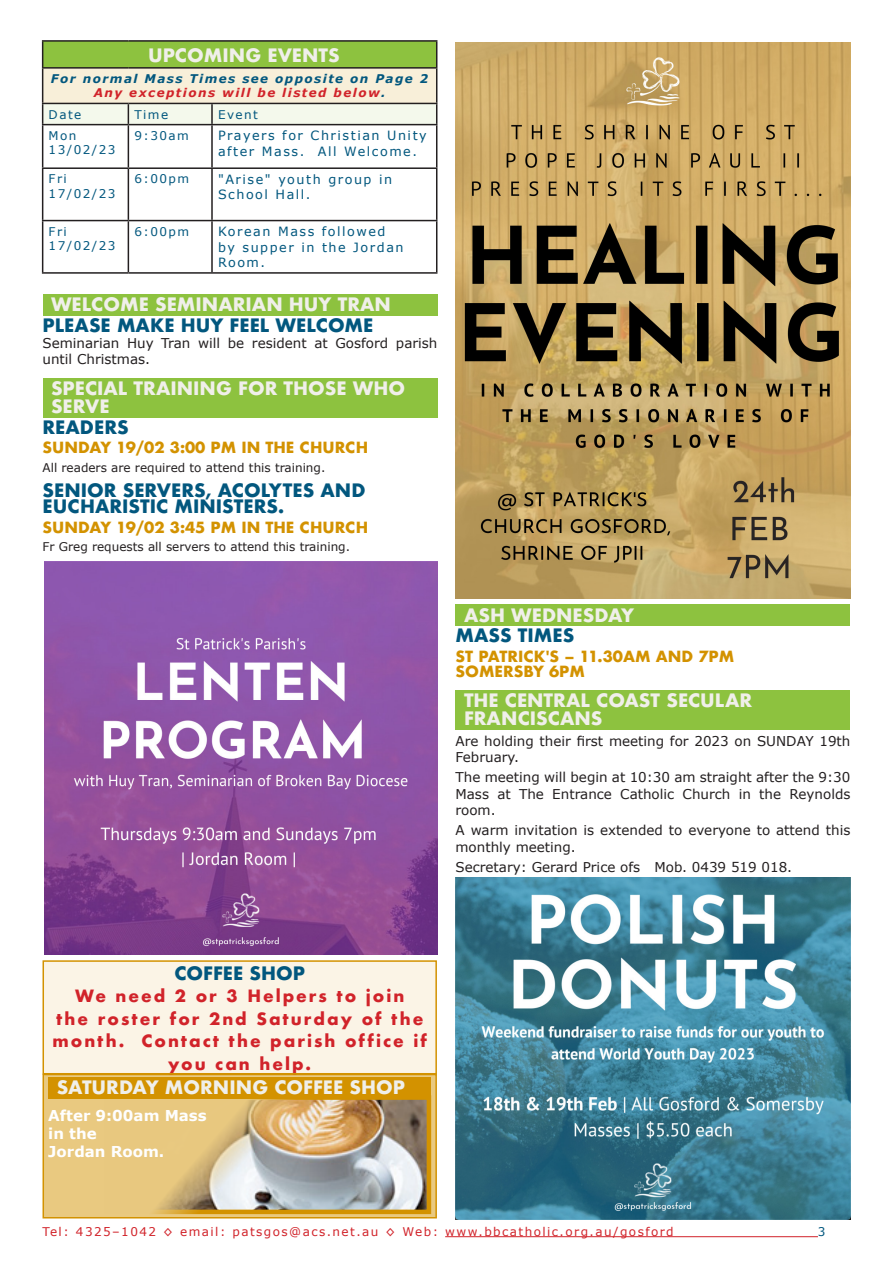
<style>
.page{position:relative;width:893px;height:1263px;background:#fff}
.page>*{position:absolute;margin:0;border:0;box-sizing:border-box;transform-origin:0 0}
.BULLETIN_SECTION_HEA{font:700 18px/18px "Futura";color:#f0efea}
.Heading_1_12pt_Blue{font:700 18px/16.5px "Futura";color:#02577e}
.Bulletin_Footer_RH_P{font:700 16.5px/22.5px "Futura";letter-spacing:.12em;color:#d1232a;text-align:center}
.SubHeading_3_10pt_Or{font:700 15px "Futura";color:#d39200}
.Bulletin_Body_Text_L{font:700 15px "Verdana";color:#fff}
.Body_Text_9pt{font:13.5px/16.2px "Verdana";color:#231f20}
.Bulletin_Footer_RH_P-2{font:12.75px/15.3px "Verdana";letter-spacing:.12em;color:#02577e}
.Body_Text_8pt{font:12px "Verdana";color:#231f20}
.t1{font:12px "Verdana";letter-spacing:.12em;color:#d1232a}
.Bulletin_Footer_RH_P-3{font:italic 700 12px/14.4px "Verdana";letter-spacing:.12em;color:#02577e;text-align:center}
.Bulletin_Footer_RH_P-4{font:12px/14.4px "Verdana";letter-spacing:.12em;color:#02577e}
.s1{color:#d1232a}
</style>
<div class="page">
<hr style="left:445px;top:1236px;width:373px;height:1px;background:#d1232a">
<div style="left:43px;top:294px;width:394px;height:21px;background:#8dc23f"></div>
<div style="left:43px;top:378px;width:394px;height:39px;background:#8dc23f"></div>
<div style="left:455px;top:605px;width:395px;height:21px;background:#8dc23f"></div>
<div style="left:455px;top:690px;width:395px;height:40px;background:#8dc23f"></div>
<div style="left:43px;top:41px;width:394px;height:27px;background:#8dc23f"></div>
<div style="left:43px;top:68px;width:394px;height:35px;background:#f8efd9"></div>
<hr style="left:42px;top:40px;width:86px;height:2px;background:#231f20">
<svg style="left:42px;top:42px;width:1px;height:25px"></svg>
<hr style="left:128px;top:40px;width:84px;height:2px;background:#231f20">
<hr style="left:212px;top:40px;width:225px;height:2px;background:#231f20">
<svg style="left:436px;top:42px;width:1px;height:25px"></svg>
<hr style="left:42px;top:67px;width:86px;height:2px;background:#231f20">
<hr style="left:42px;top:69px;width:1px;height:34px;background:#231f20">
<hr style="left:128px;top:67px;width:84px;height:2px;background:#231f20">
<hr style="left:212px;top:67px;width:225px;height:2px;background:#231f20">
<hr style="left:436px;top:69px;width:1px;height:34px;background:#231f20">
<svg style="left:42px;top:103px;width:395px;height:21px"></svg>
<hr style="left:42px;top:124px;width:86px;height:1px;background:#231f20">
<hr style="left:42px;top:125px;width:1px;height:42px;background:#231f20">
<hr style="left:128px;top:124px;width:84px;height:1px;background:#231f20">
<hr style="left:128px;top:125px;width:1px;height:42px;background:#231f20">
<hr style="left:212px;top:124px;width:225px;height:1px;background:#231f20">
<hr style="left:211px;top:125px;width:2px;height:42px;background:#231f20">
<hr style="left:436px;top:125px;width:1px;height:42px;background:#231f20">
<hr style="left:42px;top:167px;width:86px;height:2px;background:#231f20">
<hr style="left:42px;top:169px;width:1px;height:51px;background:#231f20">
<hr style="left:128px;top:167px;width:84px;height:2px;background:#231f20">
<hr style="left:128px;top:169px;width:1px;height:51px;background:#231f20">
<hr style="left:212px;top:167px;width:225px;height:2px;background:#231f20">
<hr style="left:211px;top:169px;width:2px;height:51px;background:#231f20">
<hr style="left:436px;top:169px;width:1px;height:51px;background:#231f20">
<hr style="left:42px;top:220px;width:86px;height:1px;background:#231f20">
<hr style="left:42px;top:221px;width:1px;height:51px;background:#231f20">
<hr style="left:128px;top:220px;width:84px;height:1px;background:#231f20">
<hr style="left:128px;top:221px;width:1px;height:51px;background:#231f20">
<hr style="left:212px;top:220px;width:225px;height:1px;background:#231f20">
<hr style="left:211px;top:221px;width:2px;height:51px;background:#231f20">
<hr style="left:436px;top:221px;width:1px;height:51px;background:#231f20">
<hr style="left:42px;top:272px;width:86px;height:2px;background:#231f20">
<hr style="left:128px;top:272px;width:84px;height:2px;background:#231f20">
<hr style="left:212px;top:272px;width:225px;height:2px;background:#231f20">
<img style="left:455px;top:43px;width:395px;height:555px">
<div style="left:43px;top:1074px;width:393px;height:144px;background:#e9c980"></div>
<div style="left:48px;top:1077px;width:383px;height:22px;background:#d39200"></div>
<div style="left:43px;top:1074px;width:394px;height:144px;border:2px solid #d39200"></div>
<img style="left:157px;top:1100px;width:269px;height:109px">
<div style="left:103px;top:1095px;width:328px;height:119px;border:4px solid #d39200"></div>
<div style="left:43px;top:961px;width:393px;height:113px;background:#fbf4e6"></div>
<div style="left:43px;top:960px;width:394px;height:114px;border:2px solid #d39200"></div>
<img style="left:455px;top:878px;width:395px;height:342px">
<img style="left:44px;top:561px;width:393px;height:394px">
<p class="BULLETIN_SECTION_HEA" style="left:148px;top:46px;width:193px">UPCOMING EVENTS</p>
<p class="Bulletin_Footer_RH_P-3" style="left:51px;top:72px;width:379px">For normal Mass Times see opposite on Page 2<br><span class="s1">Any exceptions will be listed below</span>.</p>
<p class="Bulletin_Footer_RH_P-4" style="left:49px;top:107px;width:34px">Date</p>
<p class="Bulletin_Footer_RH_P-4" style="left:134px;top:107px;width:35px">Time</p>
<p class="Bulletin_Footer_RH_P-4" style="left:218px;top:107px;width:41px">Event</p>
<p class="Bulletin_Footer_RH_P-4" style="left:49px;top:128px;width:68px">Mon<br>13/02/23</p>
<p class="Bulletin_Footer_RH_P-4" style="left:134px;top:128px;width:56px">9:30am</p>
<p class="Bulletin_Footer_RH_P-2" style="left:218px;top:128px;width:210px">Prayers for Christian Unity after Mass. All Welcome.</p>
<p class="Bulletin_Footer_RH_P-4" style="left:49px;top:172px;width:68px">Fri<br>17/02/23</p>
<p class="Bulletin_Footer_RH_P-4" style="left:134px;top:172px;width:56px">6:00pm</p>
<p class="Bulletin_Footer_RH_P-2" style="left:218px;top:172px;width:176px">"Arise" youth group in<br>School Hall.</p>
<p class="Bulletin_Footer_RH_P-4" style="left:49px;top:224px;width:68px">Fri<br>17/02/23</p>
<p class="Bulletin_Footer_RH_P-4" style="left:134px;top:224px;width:56px">6:00pm</p>
<p class="Bulletin_Footer_RH_P-2" style="left:218px;top:224px;width:187px">Korean Mass followed by supper in the Jordan<br>Room.</p>
<p class="BULLETIN_SECTION_HEA" style="left:51px;top:295px;width:341px">WELCOME SEMINARIAN HUY TRAN</p>
<p class="Heading_1_12pt_Blue" style="left:43px;top:317px;width:332px">PLEASE MAKE HUY FEEL WELCOME</p>
<p class="Body_Text_9pt" style="left:43px;top:335px;width:396px">Seminarian Huy Tran will be resident at Gosford parish until Christmas.</p>
<p class="BULLETIN_SECTION_HEA" style="left:51px;top:379px;width:356px">SPECIAL TRAINING FOR THOSE WHO<br>SERVE</p>
<p class="Heading_1_12pt_Blue" style="left:43px;top:419px;width:88px">READERS</p>
<p class="SubHeading_3_10pt_Or" style="left:43px;top:437px;width:327px">SUNDAY 19/02 3:00 PM IN THE CHURCH</p>
<p class="Body_Text_8pt" style="left:43px;top:460px;width:284px">All readers are required to attend this training.</p>
<p class="Heading_1_12pt_Blue" style="left:43px;top:482px;width:324px">SENIOR SERVERS, ACOLYTES AND<br>EUCHARISTIC MINISTERS.</p>
<p class="SubHeading_3_10pt_Or" style="left:43px;top:516px;width:327px">SUNDAY 19/02 3:45 PM IN THE CHURCH</p>
<p class="Body_Text_8pt" style="left:43px;top:539px;width:309px">Fr Greg requests all servers to attend this training.</p>
<p class="BULLETIN_SECTION_HEA" style="left:464px;top:606px;width:172px">ASH WEDNESDAY</p>
<p class="Heading_1_12pt_Blue" style="left:455px;top:627px;width:120px">MASS TIMES</p>
<p class="SubHeading_3_10pt_Or" style="left:455px;top:645px;width:280px">ST PATRICK'S – 11.30AM AND 7PM</p>
<p class="SubHeading_3_10pt_Or" style="left:455px;top:660px;width:131px">SOMERSBY 6PM</p>
<p class="BULLETIN_SECTION_HEA" style="left:464px;top:691px;width:290px">THE CENTRAL COAST SECULAR<br>FRANCISCANS</p>
<p class="Body_Text_9pt" style="left:455px;top:733px;width:396px">Are holding their first meeting for 2023 on SUNDAY 19th<br>February.</p>
<p class="Body_Text_9pt" style="left:455px;top:770px;width:396px;text-align:justify">The meeting will begin at 10:30 am straight after the 9:30<br>Mass at The Entrance Catholic Church in the Reynolds room.</p>
<p class="Body_Text_9pt" style="left:455px;top:822px;width:396px">A warm invitation is extended to everyone to attend this monthly meeting.</p>
<p class="Body_Text_9pt" style="left:455px;top:859px;width:338px">Secretary: Gerard Price ofs Mob. 0439 519 018.</p>
<p class="Heading_1_12pt_Blue" style="left:174px;top:965px;width:132px">COFFEE SHOP</p>
<p class="Bulletin_Footer_RH_P" style="left:52px;top:985px;width:376px">We need 2 or 3 Helpers to join<br>the roster for 2nd Saturday of the month. Contact the parish office if you can help.</p>
<p class="BULLETIN_SECTION_HEA" style="left:57px;top:1078px;width:350px">SATURDAY MORNING COFFEE SHOP</p>
<p class="Bulletin_Body_Text_L" style="left:48px;top:1106px;width:160px">After 9:00am Mass</p>
<p class="Bulletin_Body_Text_L" style="left:48px;top:1124px;width:50px">in the</p>
<p class="Bulletin_Body_Text_L" style="left:48px;top:1142px;width:118px">Jordan Room.</p>
<p class="t1" style="left:43px;top:1223px;width:633px">Tel: 4325–1042 ◊ email: patsgos@acs.net.au ◊ Web: www.bbcatholic.org.au/gosford</p>
<p class="Bulletin_Footer_RH_P-4" style="left:818px;top:1224px;width:9px">3</p>
</div>
